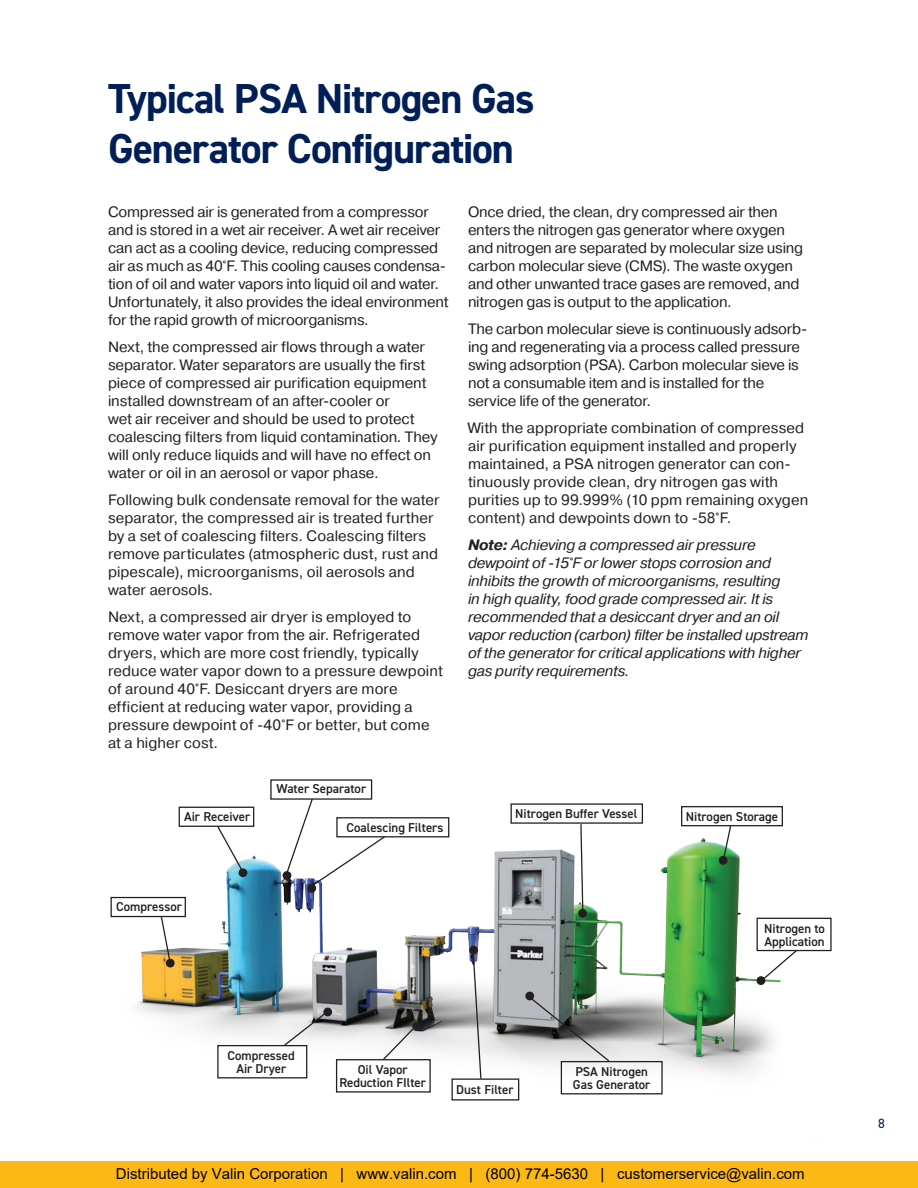
<style>
.page{position:relative;width:918px;height:1188px;background:#fff}
.page>*{position:absolute;margin:0;border:0;box-sizing:border-box;transform-origin:0 0}
.t1{font:700 42px/49.5px "DIN2014";letter-spacing:-.025em;color:#001f56}
.t2{font:15px/18px "Pragmatica";letter-spacing:-.005em;color:#231f20}
.t3{font:italic 15px/18px "Pragmatica";letter-spacing:-.015em;color:#231f20}
.t4{font:15px "Arial";color:#000}
.t5{font:13.5px "DIN2014";color:#001f56}
.t6{font:600 12.9px/12.9px "DIN2014";color:#231f20;text-align:center}
.s1{font-weight:700}
</style>
<div class="page">
<div style="left:0;top:1161px;width:918px;height:27px;background:#fcb814"></div>
<img style="left:110px;top:779px;width:714px;height:322px">
<div style="left:111px;top:897px;width:75px;height:20px;border:1px solid #231f20"></div>
<div style="left:166px;top:959px;width:9px;height:8px;background:#231f20;border-radius:50%"></div>
<svg style="left:160px;top:916px;width:12px;height:49px"></svg>
<div style="left:179px;top:807px;width:75px;height:20px;border:1px solid #231f20"></div>
<svg style="left:216px;top:825px;width:30px;height:51px"></svg>
<div style="left:283px;top:871px;width:8px;height:9px;background:#231f20;border-radius:50%"></div>
<div style="left:578px;top:909px;width:9px;height:9px;background:#231f20;border-radius:50%"></div>
<svg style="left:580px;top:823px;width:4px;height:87px"></svg>
<div style="left:681px;top:806px;width:102px;height:20px;border:1px solid #231f20"></div>
<div style="left:719px;top:856px;width:9px;height:9px;background:#231f20;border-radius:50%"></div>
<svg style="left:722px;top:825px;width:10px;height:35px"></svg>
<div style="left:336px;top:1059px;width:95px;height:34px;border:1px solid #231f20"></div>
<div style="left:412px;top:1022px;width:9px;height:8px;background:#231f20;border-radius:50%"></div>
<svg style="left:382px;top:1025px;width:35px;height:36px"></svg>
<div style="left:561px;top:1061px;width:102px;height:33px;border:1px solid #231f20"></div>
<div style="left:525px;top:992px;width:9px;height:8px;background:#231f20;border-radius:50%"></div>
<svg style="left:527px;top:995px;width:84px;height:68px"></svg>
<div style="left:757px;top:918px;width:75px;height:33px;border:1px solid #231f20"></div>
<div style="left:757px;top:976px;width:8px;height:9px;background:#231f20;border-radius:50%"></div>
<svg style="left:760px;top:949px;width:39px;height:33px"></svg>
<div style="left:336px;top:817px;width:113px;height:20px;border:1px solid #231f20"></div>
<div style="left:307px;top:884px;width:9px;height:9px;background:#231f20;border-radius:50%"></div>
<svg style="left:285px;top:797px;width:101px;height:91px"></svg>
<div style="left:217px;top:1045px;width:90px;height:33px;border:1px solid #231f20"></div>
<div style="left:323px;top:1008px;width:9px;height:8px;background:#231f20;border-radius:50%"></div>
<svg style="left:283px;top:1011px;width:45px;height:36px"></svg>
<div style="left:451px;top:1078px;width:68px;height:23px;border:1px solid #231f20"></div>
<div style="left:469px;top:946px;width:9px;height:9px;background:#231f20;border-radius:50%"></div>
<svg style="left:472px;top:950px;width:10px;height:130px"></svg>
<h1 class="t1" style="left:108px;top:74px;width:428px">Typical PSA Nitrogen Gas<br>Generator Configuration</h1>
<p class="t2" style="left:108px;top:203px;width:342px">Compressed air is generated from a compressor and is stored in a wet air receiver. A wet air receiver can act as a cooling device, reducing compressed air as much as 40°F. This cooling causes condensa&shy;tion of oil and water vapors into liquid oil and water.<br>Unfortunately, it also provides the ideal environment for the rapid growth of microorganisms.</p>
<p class="t2" style="left:108px;top:338px;width:331px">Next, the compressed air flows through a water separator. Water separators are usually the first piece of compressed air purification equipment installed downstream of an after-cooler or<br>wet air receiver and should be used to protect coalescing filters from liquid contamination. They will only reduce liquids and will have no effect on water or oil in an aerosol or vapor phase.</p>
<p class="t2" style="left:108px;top:491px;width:333px">Following bulk condensate removal for the water separator, the compressed air is treated further by a set of coalescing filters. Coalescing filters remove particulates (atmospheric dust, rust and pipescale), microorganisms, oil aerosols and water aerosols.</p>
<p class="t2" style="left:108px;top:608px;width:336px">Next, a compressed air dryer is employed to remove water vapor from the air. Refrigerated dryers, which are more cost friendly, typically reduce water vapor down to a pressure dewpoint of around 40°F. Desiccant dryers are more efficient at reducing water vapor, providing a pressure dewpoint of -40°F or better, but come at a higher cost.</p>
<p class="t2" style="left:468px;top:203px;width:337px">Once dried, the clean, dry compressed air then enters the nitrogen gas generator where oxygen and nitrogen are separated by molecular size using carbon molecular sieve (CMS). The waste oxygen and other unwanted trace gases are removed, and nitrogen gas is output to the application.</p>
<p class="t2" style="left:468px;top:320px;width:341px">The carbon molecular sieve is continuously adsorb&shy;ing and regenerating via a process called pressure swing adsorption (PSA). Carbon molecular sieve is not a consumable item and is installed for the service life of the generator.</p>
<p class="t2" style="left:468px;top:419px;width:342px">With the appropriate combination of compressed air purification equipment installed and properly maintained, a PSA nitrogen generator can con&shy;tinuously provide clean, dry nitrogen gas with purities up to 99.999% (10 ppm remaining oxygen content) and dewpoints down to -58°F.</p>
<p class="t3" style="left:468px;top:536px;width:342px"><span class="s1">Note:</span> Achieving a compressed air pressure dewpoint of -15°F or lower stops corrosion and inhibits the growth of microorganisms, resulting<br>in high quality, food grade compressed air. It is recommended that a desiccant dryer and an oil vapor reduction (carbon) filter be installed upstream of the generator for critical applications with higher gas purity requirements.</p>
<p class="t6" style="left:184px;top:810px;width:68px">Air Receiver</p>
<p class="t6" style="left:276px;top:781px;width:91px">Water Separator</p>
<p class="t6" style="left:346px;top:821px;width:98px">Coalescing Filters</p>
<p class="t6" style="left:116px;top:900px;width:67px">Compressor</p>
<p class="t6" style="left:515px;top:807px;width:124px">Nitrogen Buffer Vessel</p>
<p class="t6" style="left:686px;top:810px;width:94px">Nitrogen Storage</p>
<p class="t6" style="left:764px;top:922px;width:62px;text-align:left">Nitrogen to<br>Application</p>
<p class="t6" style="left:228px;top:1049px;width:69px">Compressed<br>Air Dryer</p>
<p class="t6" style="left:339px;top:1063px;width:88px">Oil Vapor<br>Reduction FIlter</p>
<p class="t6" style="left:573px;top:1064px;width:79px;text-align:left">PSA Nitrogen<br>Gas Generator</p>
<p class="t6" style="left:456px;top:1082px;width:59px">Dust Filter</p>
<p class="t4" style="left:116px;top:1163px;width:690px">Distributed by Valin Corporation | www.valin.com | (800) 774-5630 | customerservice@valin.com</p>
<p class="t5" style="left:878px;top:1115px;width:8px">8</p>
</div>
